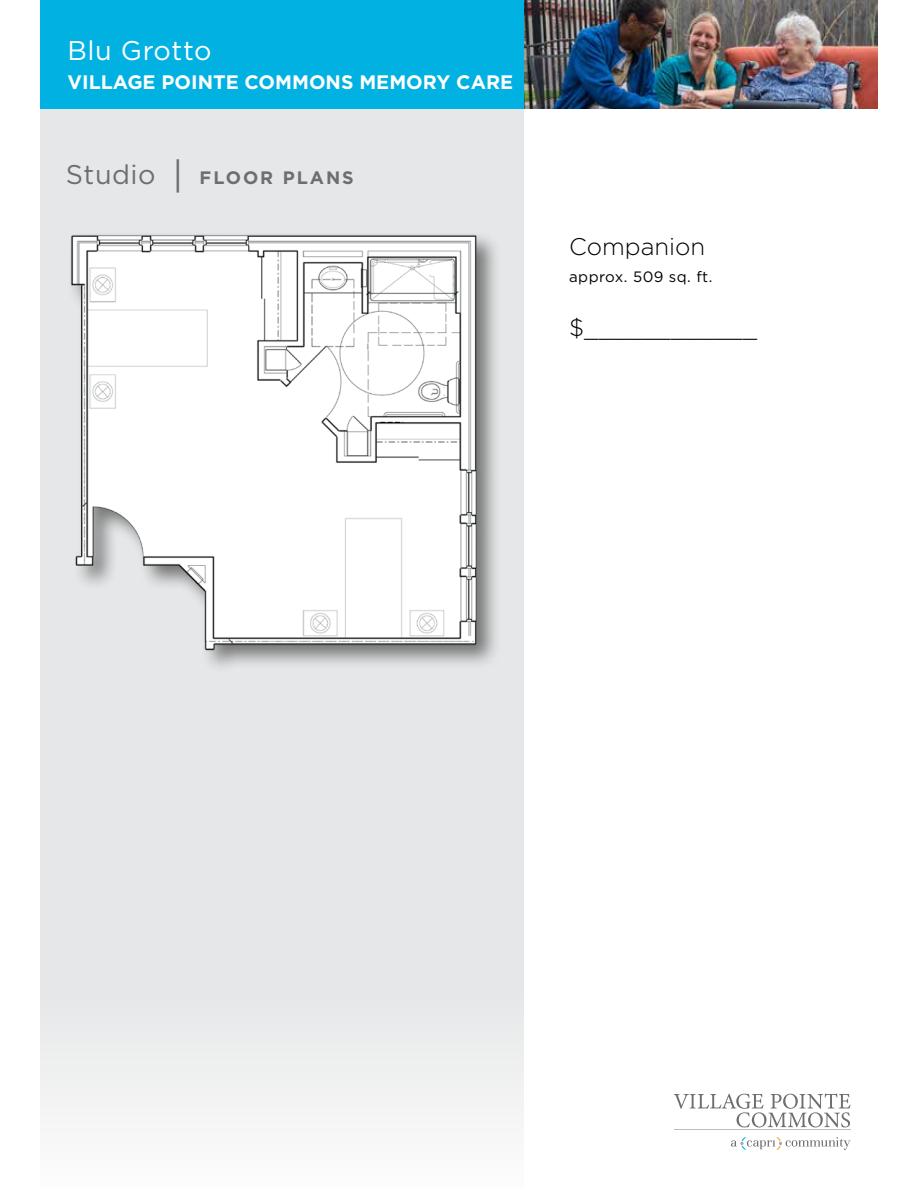
<style>
.page{position:relative;width:918px;height:1188px;background:#fff}
.page>*{position:absolute;margin:0;border:0;box-sizing:border-box;transform-origin:0 0}
.t1{font:27px "Gotham";letter-spacing:.02em;color:#fff}
.t2{font:300 24px "Gotham";color:#000}
.t3{font:700 19.5px "Gotham";color:#fff}
.t4{font:700 18px "Gotham";letter-spacing:.11em;color:#6d6e71}
.t5{font:15px "Gotham";letter-spacing:.03em;color:#000}
.s1{font-weight:400;font-size:27px}
.s2{font-weight:400;font-size:36px}
</style>
<div class="page">
<div style="left:40px;top:0;width:484px;height:1188px;background:#e6e7e8"></div>
<img style="left:524px;top:0;width:354px;height:109px">
<div style="left:40px;top:0;width:484px;height:109px;background:#00b1e1"></div>
<div style="left:67px;top:231px;width:435px;height:444px;background:#000;opacity:.5"></div>
<img style="left:67px;top:231px;width:418px;height:430px">
<svg style="left:731px;top:1137px;width:119px;height:13px"></svg>
<hr style="left:674px;top:1130px;width:176px;height:1px;background:#bcbec0">
<svg style="left:674px;top:1094px;width:176px;height:33px"></svg>
<h1 class="t1" style="left:68px;top:33px;width:145px">Blu Grotto</h1>
<p class="t3" style="left:68px;top:69px;width:447px">VILLAGE POINTE COMMONS MEMORY CARE</p>
<p class="t4" style="left:66px;top:165px;width:289px"><span class="s1">Studio</span> <span class="s2">|</span> FLOOR PLANS</p>
<p class="t2" style="left:569px;top:231px;width:138px">Companion</p>
<p class="t5" style="left:569px;top:267px;width:145px">approx. 509 sq. ft.</p>
<p class="t2" style="left:569px;top:312px;width:189px">$____________</p>
</div>
